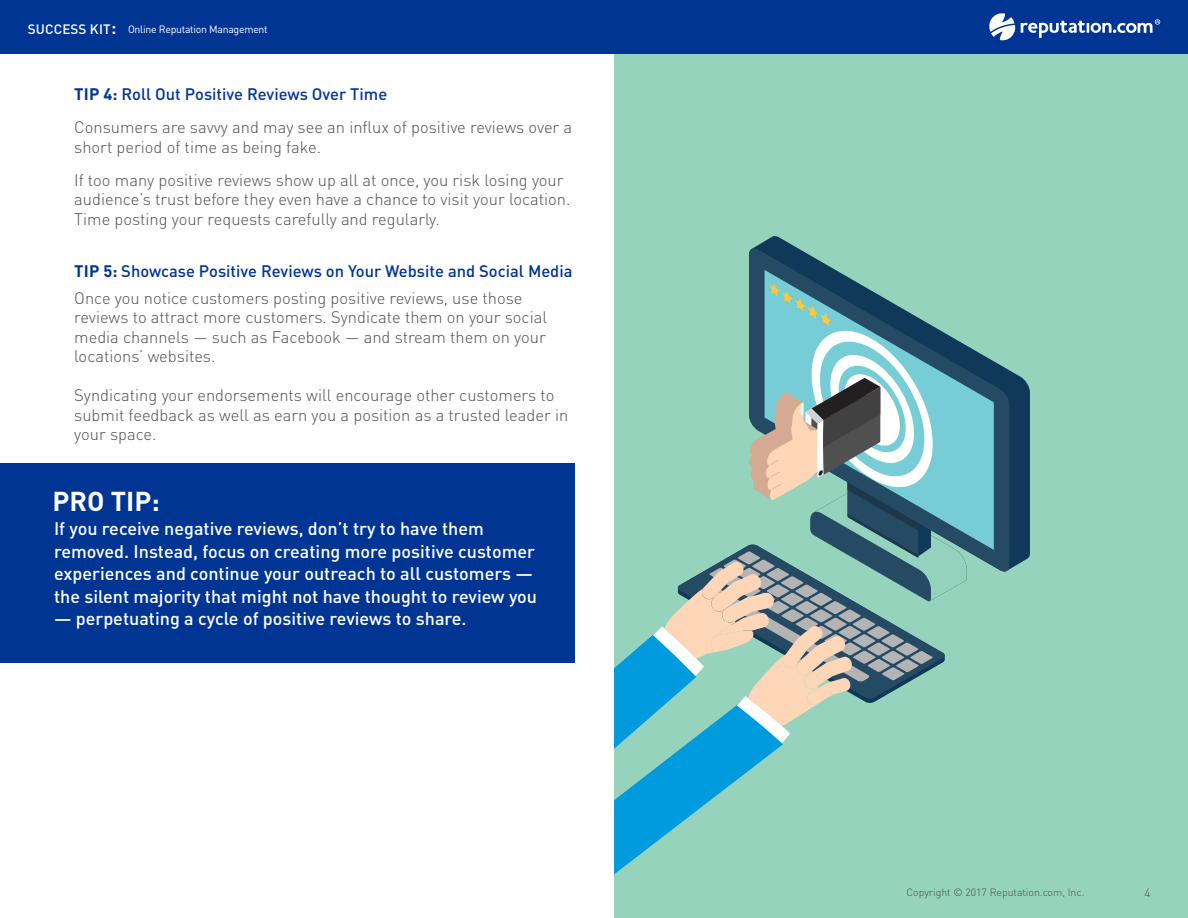
<style>
.page{position:relative;width:1188px;height:918px;background:#fff}
.page>*{position:absolute;margin:0;border:0;box-sizing:border-box;transform-origin:0 0}
.purple_subheader{font:700 27px "DIN Pro";color:#fff}
.Pro_tip_text{font:500 18px/22.5px "DIN Pro";color:#fff}
.Body{font:300 16.5px/19.5px "DIN Pro";color:#4d4d4f}
.purple_subheader-2{font:300 16.5px/19.5px "DIN Pro";color:#4d4d4f}
.purple_subheader-3{font:500 16.5px "DIN Pro";color:#003594}
.Body-2{font:300 12px "DIN Pro";color:#4d4d4f}
.t1{font:10.5px "DIN Pro";letter-spacing:-.025em;color:#fff}
.Body_copy{font:300 10.5px "DIN Pro";color:#4d4d4f}
.s1{font-weight:500;font-size:13.5px}
.s2{font-weight:500;font-size:19.5px}
.s3{font-weight:700}
</style>
<div class="page">
<div style="left:0;top:0;width:1188px;height:54px;background:#003594"></div>
<svg style="left:989px;top:13px;width:171px;height:28px"></svg>
<div style="left:615px;top:54px;width:573px;height:864px;background:#95d3bd"></div>
<svg style="left:755px;top:236px;width:275px;height:334px"></svg>
<svg style="left:749px;top:247px;width:260px;height:325px"></svg>
<svg style="left:765px;top:270px;width:229px;height:280px"></svg>
<svg style="left:615px;top:284px;width:352px;height:590px"></svg>
<div style="left:0;top:463px;width:575px;height:200px;background:#003594"></div>
<p class="t1" style="left:28px;top:22px;width:241px"><span class="s1">SUCCESS KIT</span><span class="s2">:</span> Online Reputation Management</p>
<p class="purple_subheader-3" style="left:74px;top:83px;width:314px"><span class="s3">TIP 4:</span> Roll Out Positive Reviews Over Time</p>
<p class="purple_subheader-2" style="left:74px;top:117px;width:500px">Consumers are savvy and may see an influx of positive reviews over a short period of time as being fake.</p>
<p class="purple_subheader-2" style="left:74px;top:169px;width:498px">If too many positive reviews show up all at once, you risk losing your audience’s trust before they even have a chance to visit your location.<br>Time posting your requests carefully and regularly.</p>
<p class="purple_subheader-3" style="left:74px;top:260px;width:500px"><span class="s3">TIP 5:</span> Showcase Positive Reviews on Your Website and Social Media</p>
<p class="Body" style="left:74px;top:287px;width:474px">Once you notice customers posting positive reviews, use those reviews to attract more customers. Syndicate them on your social media channels — such as Facebook — and stream them on your locations’ websites.</p>
<p class="Body" style="left:74px;top:385px;width:496px">Syndicating your endorsements will encourage other customers to submit feedback as well as earn you a position as a trusted leader in your space.</p>
<p class="purple_subheader" style="left:52px;top:483px;width:109px">PRO TIP:</p>
<p class="Pro_tip_text" style="left:54px;top:517px;width:485px">If you receive negative reviews, don’t try to have them removed. Instead, focus on creating more positive customer experiences and continue your outreach to all customers — the silent majority that might not have thought to review you</p>
<p class="Pro_tip_text" style="left:54px;top:607px;width:414px">— perpetuating a cycle of positive reviews to share.</p>
<p class="Body_copy" style="left:906px;top:885px;width:180px">Copyright © 2017 Reputation.com, Inc.</p>
<p class="Body-2" style="left:1144px;top:885px;width:8px">4</p>
</div>
